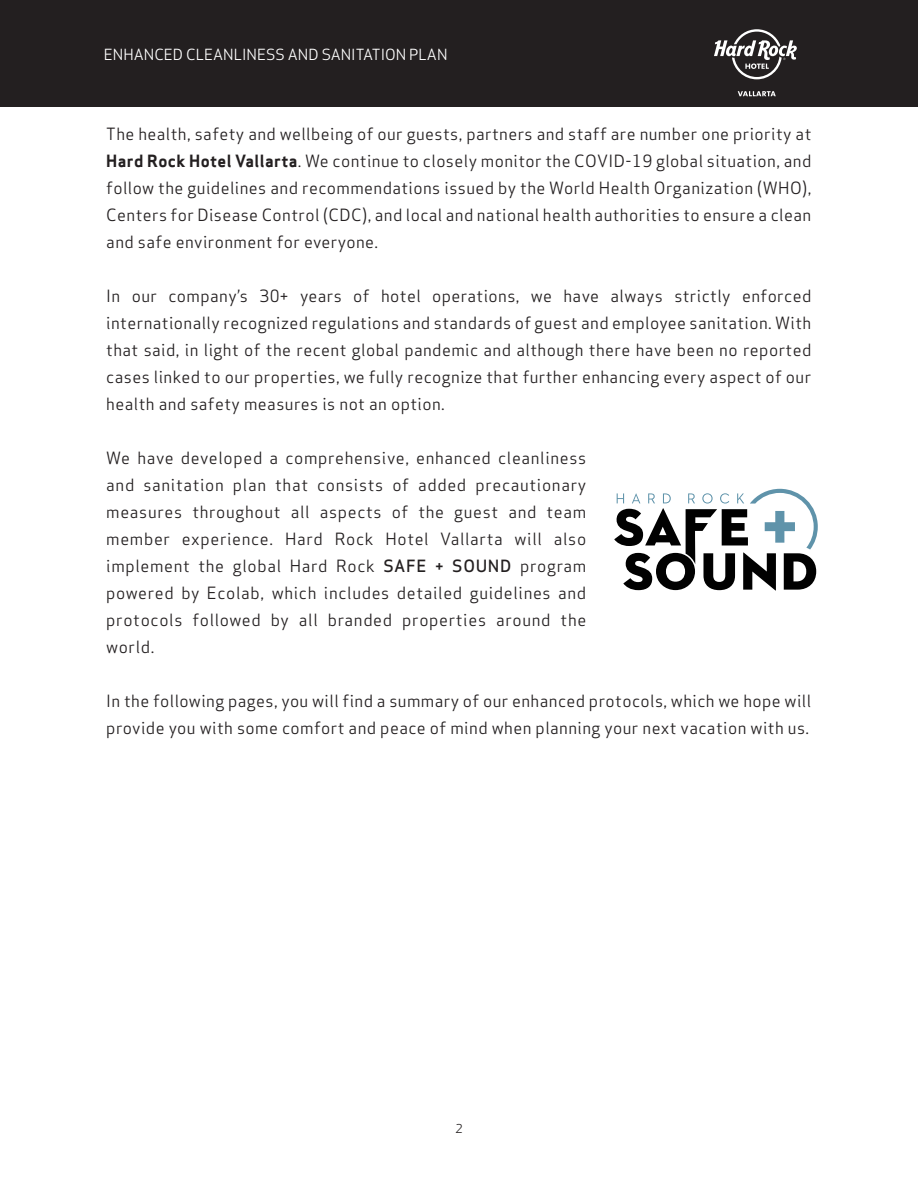
<style>
.page{position:relative;width:918px;height:1188px;background:#fff}
.page>*{position:absolute;margin:0;border:0;box-sizing:border-box;transform-origin:0 0}
.t1{font:16.5px/27px "Apex Sans";letter-spacing:.025em;color:#231f20;text-align:justify}
.t2{font:15px "Apex Sans";color:#fff}
.t3{font:12px "Apex Sans";color:#231f20}
.s1{font-weight:700}
.s2{font-weight:500}
</style>
<div class="page">
<div style="left:0;top:0;width:918px;height:106px;background:#231f20"></div>
<svg style="left:714px;top:29px;width:83px;height:50px"></svg>
<svg style="left:738px;top:91px;width:38px;height:5px"></svg>
<svg style="left:614px;top:489px;width:204px;height:102px"></svg>
<p class="t2" style="left:104px;top:42px;width:345px">ENHANCED CLEANLINESS AND SANITATION PLAN</p>
<p class="t1" style="left:106px;top:119px;width:707px">The health, safety and wellbeing of our guests, partners and staff are number one priority at <span class="s1">Hard Rock Hotel Vallarta</span>. We continue to closely monitor the COVID-19 global situation, and follow the guidelines and recommendations issued by the World Health Organization (WHO), Centers for Disease Control (CDC), and local and national health authorities to ensure a clean and safe environment for everyone.</p>
<p class="t1" style="left:106px;top:281px;width:707px">In our company’s 30+ years of hotel operations, we have always strictly enforced internationally recognized regulations and standards of guest and employee sanitation. With that said, in light of the recent global pandemic and although there have been no reported cases linked to our properties, we fully recognize that further enhancing every aspect of our health and safety measures is not an option.</p>
<p class="t1" style="left:106px;top:443px;width:482px">We have developed a comprehensive, enhanced cleanliness and sanitation plan that consists of added precautionary measures throughout all aspects of the guest and team member experience. Hard Rock Hotel Vallarta will also implement the global Hard Rock <span class="s2">SAFE + SOUND</span> program powered by Ecolab, which includes detailed guidelines and protocols followed by all branded properties around the world.</p>
<p class="t1" style="left:106px;top:686px;width:706px">In the following pages, you will find a summary of our enhanced protocols, which we hope will provide you with some comfort and peace of mind when planning your next vacation with us.</p>
<p class="t3" style="left:455px;top:1119px;width:9px">2</p>
</div>
